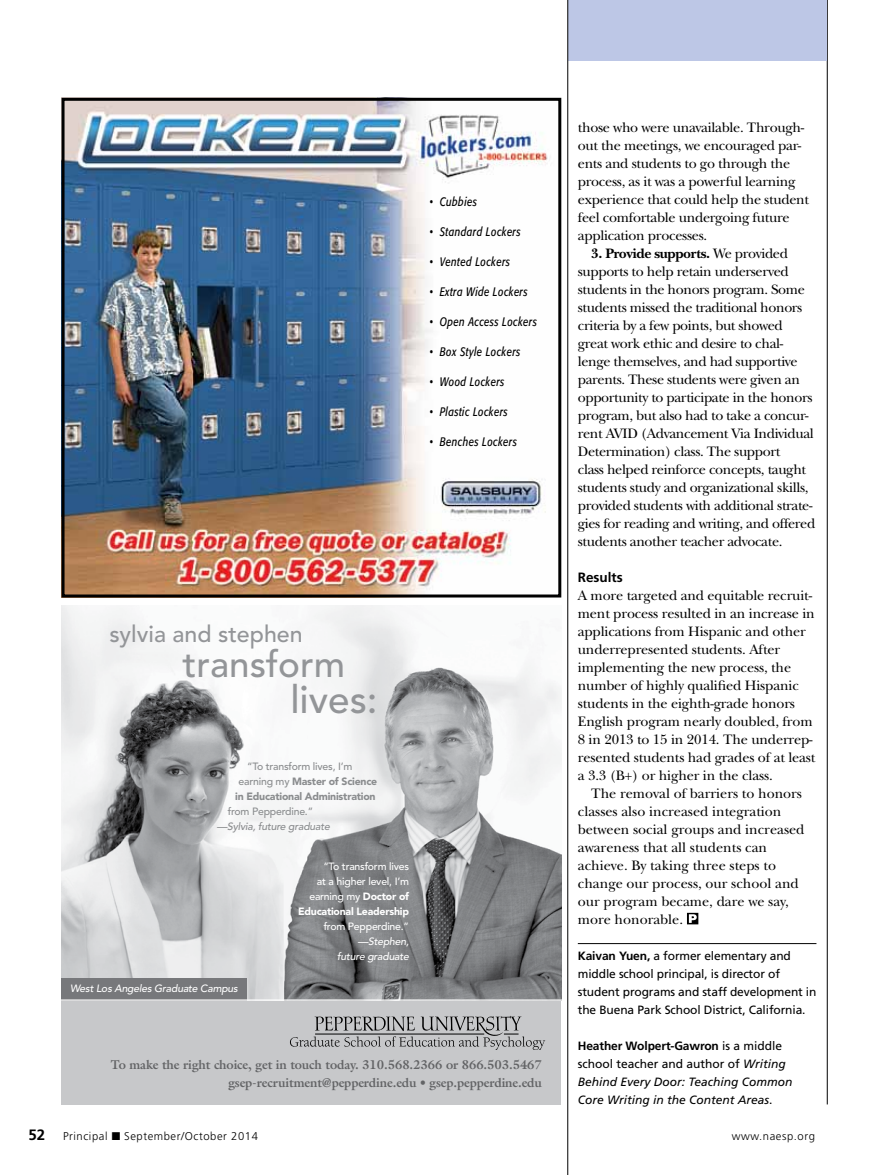
<style>
.page{position:relative;width:878px;height:1175px;background:#fff}
.page>*{position:absolute;margin:0;border:0;box-sizing:border-box;transform-origin:0 0}
.t1{font:500 38.55px "Avenir LT Std";color:#939598}
.t2{font:500 36.75px "Avenir LT Std";color:#939598}
.t3{font:500 23.25px "Avenir LT Std";color:#939598}
.t4{font:14.25px/18px "New Baskerville";letter-spacing:-.02em;color:#000}
.t5{font:14.25px "New Baskerville";color:#000}
.t6{font:700 13.5px "Frutiger";color:#000}
.t7{font:700 12.75px/18.1px "Galliard";letter-spacing:-.01em;color:#636466;text-align:right}
.t8{font:italic 12.15px "Formata";letter-spacing:.035em;color:#000;scale:.8 1}
.t9{font:12px/18px "Frutiger";letter-spacing:-.01em;color:#000}
.t10{font:italic 12px/18px "Frutiger";color:#000}
.t11{font:300 11.25px "Frutiger";letter-spacing:.05em;color:#000}
.t12{font:500 10.5px/15px "Avenir LT Std";letter-spacing:-.02em;color:#fff;text-align:right}
.t13{font:900 10.5px "Avenir LT Std";letter-spacing:-.02em;color:#8a8c8e}
.t14{font:500 10.5px "Avenir LT Std";letter-spacing:-.02em;color:#8a8c8e}
.t15{font:italic 500 10.5px "Avenir LT Std";letter-spacing:-.02em;color:#fff}
.t16{font:italic 500 10.5px "Avenir LT Std";letter-spacing:-.02em;color:#8a8c8e}
.s1{font-weight:500}
.s2{font-weight:900}
.s3{font-style:italic}
.s4{font-weight:700}
.s5{font-weight:700;font-style:normal}
.s6{font-style:normal}
.s7{font-weight:700;font-size:15px}
</style>
<div class="page">
<hr style="left:827px;top:0;width:1px;height:1104px;background:#000">
<div style="left:568px;top:0;width:258px;height:60px;background:#bdc7e6"></div>
<hr style="left:578px;top:943px;width:238px;height:1px;background:#000">
<svg style="left:687px;top:912px;width:11px;height:12px"></svg>
<img style="left:66px;top:102px;width:482px;height:491px">
<div style="left:62px;top:98px;width:499px;height:499px;border:3px solid #000"></div>
<div style="left:62px;top:1000px;width:499px;height:105px;background:#c7c8ca"></div>
<svg style="left:290px;top:1016px;width:255px;height:34px"></svg>
<img style="left:62px;top:605px;width:499px;height:394px">
<div style="left:62px;top:978px;width:185px;height:22px;background:#77787b"></div>
<hr style="left:62px;top:999px;width:499px;height:1px;background:#fff">
<hr style="left:567px;top:0;width:1px;height:1174px;background:#000">
<p class="t8" style="left:430px;top:194px;width:60px">• Cubbies</p>
<p class="t8" style="left:430px;top:224px;width:115px">• Standard Lockers</p>
<p class="t8" style="left:430px;top:254px;width:102px">• Vented Lockers</p>
<p class="t8" style="left:430px;top:284px;width:124px">• Extra Wide Lockers</p>
<p class="t8" style="left:430px;top:314px;width:135px">• Open Access Lockers</p>
<p class="t8" style="left:430px;top:344px;width:115px">• Box Style Lockers</p>
<p class="t8" style="left:430px;top:374px;width:95px">• Wood Lockers</p>
<p class="t8" style="left:430px;top:404px;width:99px">• Plastic Lockers</p>
<p class="t8" style="left:430px;top:434px;width:110px">• Benches Lockers</p>
<p class="t3" style="left:109px;top:620px;width:195px">sylvia and stephen</p>
<p class="t2" style="left:183px;top:643px;width:164px">transform</p>
<p class="t1" style="left:290px;top:677px;width:89px">lives:</p>
<p class="t14" style="left:247px;top:760px;width:107px">“To transform lives, I’m</p>
<p class="t13" style="left:238px;top:774px;width:140px"><span class="s1">earning my</span> Master of Science</p>
<p class="t13" style="left:235px;top:789px;width:142px">in Educational Administration</p>
<p class="t14" style="left:228px;top:805px;width:87px">from Pepperdine.”</p>
<p class="t16" style="left:217px;top:820px;width:115px">—Sylvia, future graduate</p>
<p class="t15" style="left:70px;top:982px;width:169px">West Los Angeles Graduate Campus</p>
<p class="t12" style="left:298px;top:859px;width:112px">“To transform lives<br>at a higher level, I’m earning my <span class="s2">Doctor of<br>Educational Leadership </span>from Pepperdine.” <span class="s3">—Stephen,<br>future graduate</span></p>
<p class="t7" style="left:111px;top:1055px;width:433px">To make the right choice, get in touch today. 310.568.2366 or 866.503.5467 gsep-recruitment@pepperdine.edu • gsep.pepperdine.edu</p>
<p class="t4" style="left:578px;top:118px;width:233px">those who were unavailable. Through&shy;out the meetings, we encouraged par&shy;ents and students to go through the process, as it was a powerful learning experience that could help the student feel comfortable undergoing future application processes.</p>
<p class="t4" style="left:578px;top:244px;width:239px;text-indent:13px"><span class="s4">3. Provide supports.</span> We provided supports to help retain underserved students in the honors program. Some students missed the traditional honors criteria by a few points, but showed great work ethic and desire to chal&shy;lenge themselves, and had supportive parents. These students were given an opportunity to participate in the honors program, but also had to take a concur&shy;rent AVID (Advancement Via Individual Determination) class. The support<br>class helped reinforce concepts, taught students study and organizational skills, provided students with additional strate&shy;gies for reading and writing, and offered students another teacher advocate.</p>
<p class="t6" style="left:578px;top:569px;width:46px">Results</p>
<p class="t4" style="left:578px;top:586px;width:236px">A more targeted and equitable recruit-</p>
<p class="t4" style="left:578px;top:604px;width:238px">ment process resulted in an increase in</p>
<p class="t4" style="left:578px;top:622px;width:229px">applications from Hispanic and other</p>
<p class="t4" style="left:578px;top:640px;width:204px">underrepresented students. After</p>
<p class="t4" style="left:578px;top:658px;width:215px">implementing the new process, the</p>
<p class="t4" style="left:578px;top:676px;width:223px">number of highly qualified Hispanic</p>
<p class="t4" style="left:578px;top:694px;width:219px">students in the eighth-grade honors</p>
<p class="t4" style="left:578px;top:712px;width:236px">English program nearly doubled, from</p>
<p class="t4" style="left:578px;top:730px;width:236px">8 in 2013 to 15 in 2014. The underrep-</p>
<p class="t4" style="left:578px;top:748px;width:239px">resented students had grades of at least</p>
<p class="t4" style="left:578px;top:766px;width:196px">a 3.3 (B+) or higher in the class.</p>
<p class="t5" style="left:591px;top:785px;width:212px">The removal of barriers to honors</p>
<p class="t5" style="left:578px;top:803px;width:205px">classes also increased integration</p>
<p class="t5" style="left:578px;top:821px;width:228px">between social groups and increased</p>
<p class="t5" style="left:578px;top:839px;width:191px">awareness that all students can</p>
<p class="t5" style="left:578px;top:857px;width:200px">achieve. By taking three steps to</p>
<p class="t5" style="left:578px;top:875px;width:222px">change our process, our school and</p>
<p class="t5" style="left:578px;top:893px;width:212px">our program became, dare we say,</p>
<p class="t5" style="left:578px;top:911px;width:107px">more honorable.</p>
<p class="t9" style="left:578px;top:947px;width:240px"><span class="s4">Kaivan Yuen,</span> a former elementary and middle school principal, is director of student programs and staff development in the Buena Park School District, California.</p>
<p class="t10" style="left:578px;top:1037px;width:216px"><span class="s5">Heather Wolpert-Gawron</span> <span class="s6">is a middle school teacher and author of</span> Writing Behind Every Door: Teaching Common Core Writing in the Content Areas<span class="s6">.</span></p>
<p class="t11" style="left:28px;top:1130px;width:231px"><span class="s7">52</span> Principal ■ September/October 2014</p>
<p class="t11" style="left:731px;top:1130px;width:85px">www.naesp.org</p>
</div>
